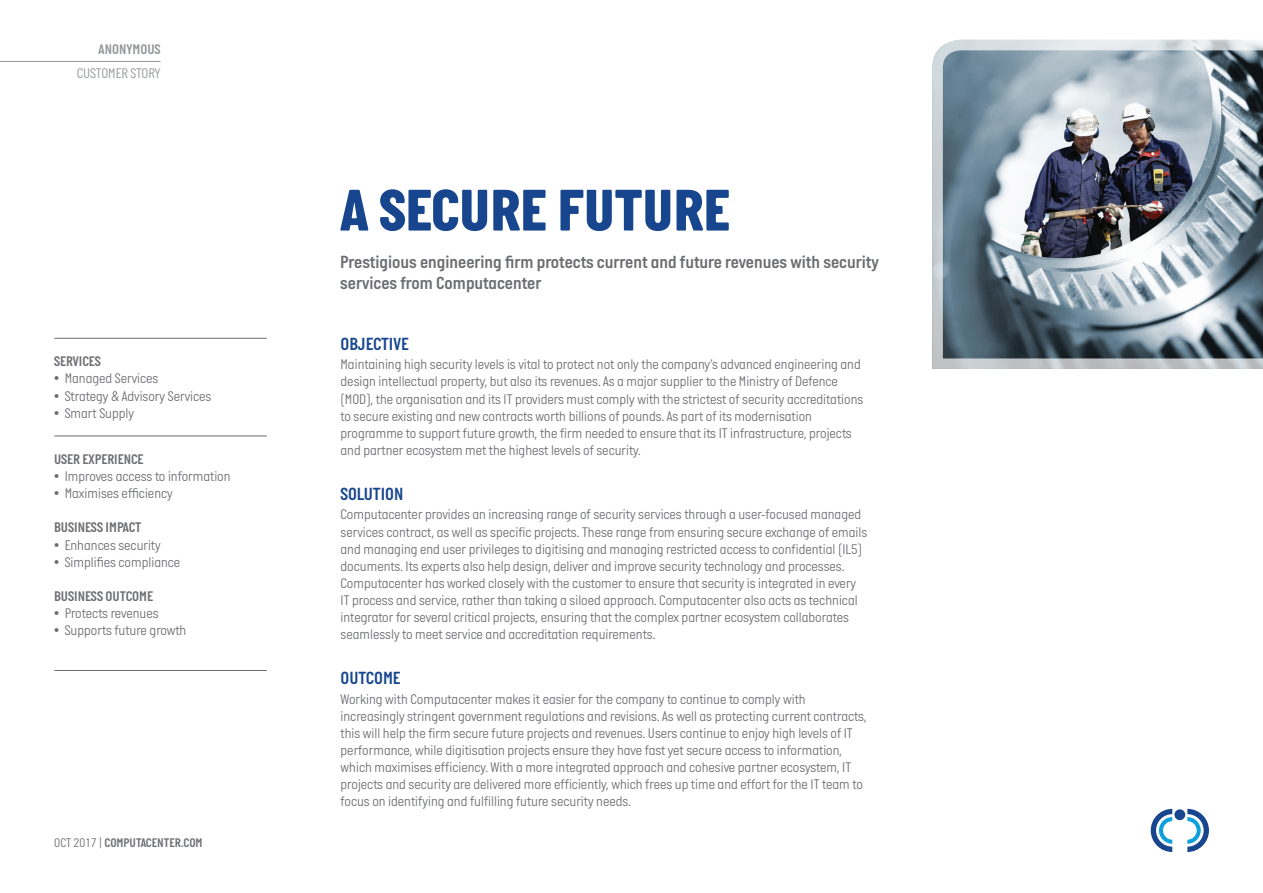
<style>
.page{position:relative;width:1263px;height:893px;background:#fff}
.page>*{position:absolute;margin:0;border:0;box-sizing:border-box;transform-origin:0 0}
.t1{font:800 60px "Italian Plate No One";color:#17468e}
.t2{font:18px/21.6px "Italian Plate No One D Bd";color:#6c6d70}
.t3{font:18px "Italian Plate No One D Bd";color:#17468e}
.t4{font:300 14.25px/17.1px "Italian Plate No One";color:#6c6d70}
.t5{font:14.25px "Italian Plate No One D Bd";color:#6c6d70}
.t6{font:300 14.25px "Italian Plate No One";letter-spacing:-.01em;color:#939598}
.t7{font:14.25px "Italian Plate No One D Bd";color:#939598}
.t8{font:12.75px "Italian Plate No One D Bd";color:#6c6d70}
.s1{font-family:"Italian Plate No One";font-weight:300}
</style>
<div class="page">
<hr style="left:54px;top:338px;width:213px;height:1px;background:#6c6d70">
<svg style="left:932px;top:39px;width:331px;height:330px;background:#8a96a1"></svg>
<svg style="left:1151px;top:809px;width:21px;height:43px"></svg>
<svg style="left:1187px;top:809px;width:22px;height:43px"></svg>
<div style="left:1174px;top:809px;width:11px;height:11px;background:#17468e;border-radius:50%"></div>
<hr style="left:54px;top:436px;width:213px;height:1px;background:#6c6d70">
<hr style="left:54px;top:670px;width:213px;height:1px;background:#6c6d70">
<hr style="left:0;top:61px;width:161px;height:1px;background:#939598">
<p class="t7" style="left:99px;top:41px;width:63px">ANONYMOUS</p>
<p class="t6" style="left:77px;top:66px;width:85px">CUSTOMER STORY</p>
<p class="t5" style="left:54px;top:354px;width:48px">SERVICES</p>
<p class="t4" style="left:54px;top:371px;width:106px">• Managed Services</p>
<p class="t4" style="left:54px;top:388px;width:159px">• Strategy &amp; Advisory Services</p>
<p class="t4" style="left:54px;top:405px;width:81px">• Smart Supply</p>
<p class="t5" style="left:54px;top:451px;width:91px">USER EXPERIENCE</p>
<p class="t4" style="left:54px;top:468px;width:178px">• Improves access to information</p>
<p class="t4" style="left:54px;top:485px;width:120px">• Maximises efficiency</p>
<p class="t5" style="left:54px;top:520px;width:89px">BUSINESS IMPACT</p>
<p class="t4" style="left:54px;top:537px;width:108px">• Enhances security</p>
<p class="t4" style="left:54px;top:554px;width:128px">• Simplifies compliance</p>
<p class="t5" style="left:54px;top:588px;width:100px">BUSINESS OUTCOME</p>
<p class="t4" style="left:54px;top:605px;width:106px">• Protects revenues</p>
<p class="t4" style="left:54px;top:622px;width:134px">• Supports future growth</p>
<p class="t8" style="left:54px;top:836px;width:150px"><span class="s1">OCT 2017 |</span> COMPUTACENTER.COM</p>
<h1 class="t1" style="left:340px;top:178px;width:391px">A SECURE FUTURE</h1>
<p class="t2" style="left:340px;top:251px;width:540px">Prestigious engineering firm protects current and future revenues with security services from Computacenter</p>
<p class="t3" style="left:341px;top:334px;width:70px">OBJECTIVE</p>
<p class="t4" style="left:341px;top:357px;width:524px">Maintaining high security levels is vital to protect not only the company’s advanced engineering and design intellectual property, but also its revenues. As a major supplier to the Ministry of Defence (MOD), the organisation and its IT providers must comply with the strictest of security accreditations to secure existing and new contracts worth billions of pounds. As part of its modernisation programme to support future growth, the firm needed to ensure that its IT infrastructure, projects and partner ecosystem met the highest levels of security.</p>
<p class="t3" style="left:341px;top:484px;width:64px">SOLUTION</p>
<p class="t4" style="left:341px;top:507px;width:528px">Computacenter provides an increasing range of security services through a user-focused managed services contract, as well as specific projects. These range from ensuring secure exchange of emails and managing end user privileges to digitising and managing restricted access to confidential (IL5) documents. Its experts also help design, deliver and improve security technology and processes.<br>Computacenter has worked closely with the customer to ensure that security is integrated in every IT process and service, rather than taking a siloed approach. Computacenter also acts as technical integrator for several critical projects, ensuring that the complex partner ecosystem collaborates seamlessly to meet service and accreditation requirements.</p>
<p class="t3" style="left:341px;top:669px;width:61px">OUTCOME</p>
<p class="t4" style="left:341px;top:691px;width:528px">Working with Computacenter makes it easier for the company to continue to comply with increasingly stringent government regulations and revisions. As well as protecting current contracts, this will help the firm secure future projects and revenues. Users continue to enjoy high levels of IT performance, while digitisation projects ensure they have fast yet secure access to information, which maximises efficiency. With a more integrated approach and cohesive partner ecosystem, IT projects and security are delivered more efficiently, which frees up time and effort for the IT team to focus on identifying and fulfilling future security needs.</p>
</div>
